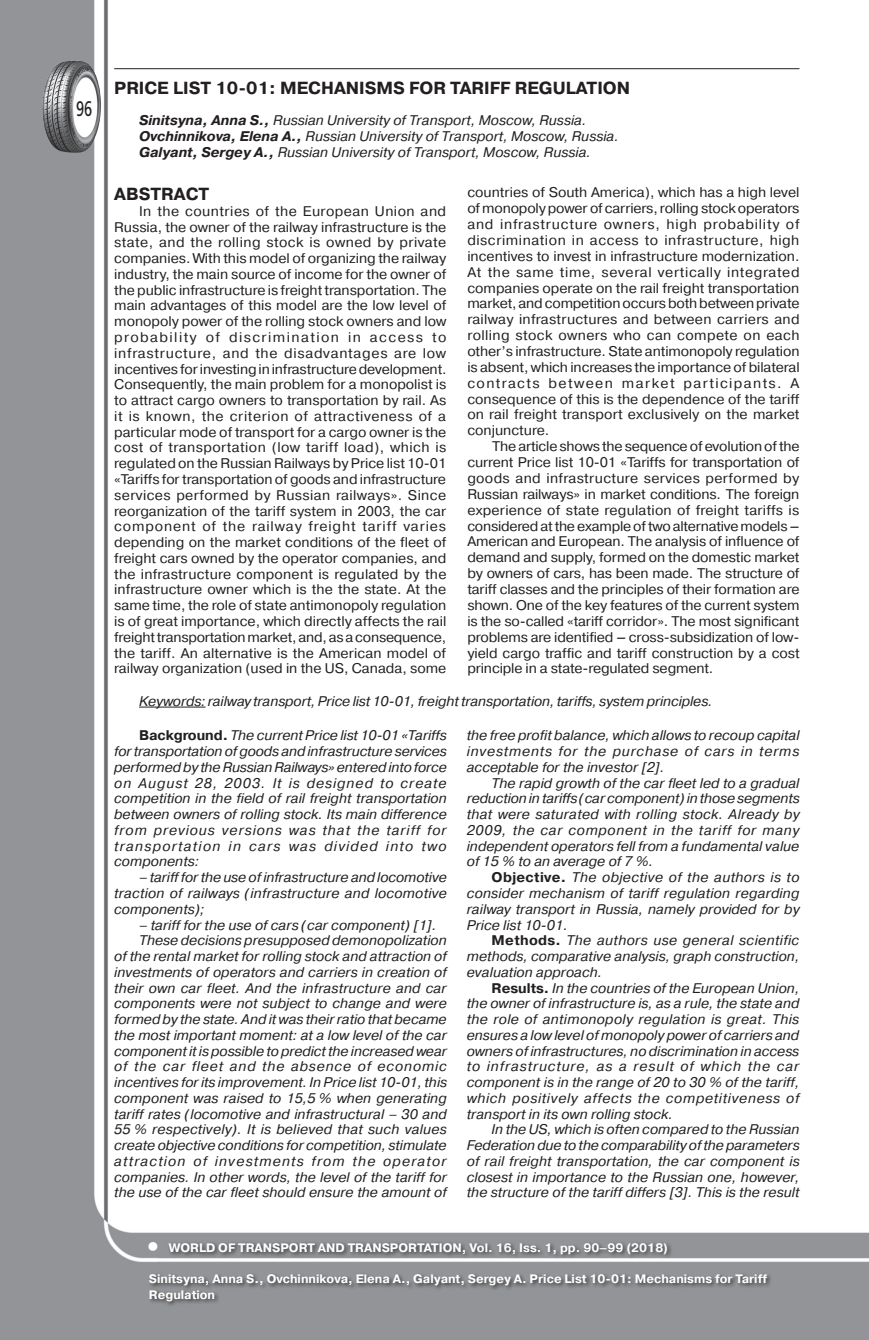
<style>
.page{position:relative;width:869px;height:1340px;background:#fff}
.page>*{position:absolute;margin:0;border:0;box-sizing:border-box;transform-origin:0 0}
.t1{font:700 24.5px "Pragmatica C";color:#fff}
.t2{font:21px "Free Set C";color:#231f20;scale:.7 1}
.zag_engl{font:700 17.5px "Pragmatica C";color:#231f20}
.Podzag{font:700 17.5px "Pragmatica C";color:#231f20}
.vrez_engl{font:italic 14px/15.8px "Pragmatica C";color:#231f20;text-align:justify}
.vrez_engl_priamoi{font:14px/15.8px "Pragmatica C";color:#231f20;text-align:justify}
.подвал_bottom{font:700 12.25px/15.8px "Pragmatica C";color:#fff}
.Подвал_топ{font:700 12.25px "Pragmatica C";color:#fff}
.s1{font-weight:700}
.s2{font-weight:700;font-style:italic}
.s3{font-weight:700;font-style:normal}
</style>
<div class="page">
<img style="left:0;top:0;width:868px;height:1339px">
<img style="left:42px;top:61px;width:33px;height:84px">
<hr style="left:114px;top:68px;width:685px;height:1px;background:#231f20">
<hr style="left:139px;top:706px;width:66px;height:1px;background:#231f20">
<div style="left:148px;top:1240px;width:625px;height:66px;background:#231f20;opacity:.75"></div>
<h2 class="t2" style="left:76px;top:97px;width:24px">96</h2>
<p class="zag_engl" style="left:114px;top:78px;width:517px">PRICE LIST 10-01: MECHANISMS FOR TARIFF REGULATION</p>
<p class="vrez_engl" style="left:139px;top:113px;width:449px"><span class="s1">Sinitsyna, Anna S.,</span> Russian University of Transport, Moscow, Russia.</p>
<p class="vrez_engl" style="left:139px;top:129px;width:481px"><span class="s1">Ovchinnikova, Elena A.,</span> Russian University of Transport, Moscow, Russia.</p>
<p class="vrez_engl" style="left:139px;top:144px;width:453px"><span class="s1">Galyant, Sergey A.,</span> Russian University of Transport, Moscow, Russia.</p>
<p class="Podzag" style="left:114px;top:184px;width:96px">ABSTRACT</p>
<p class="vrez_engl_priamoi" style="left:114px;top:203px;width:333px;text-indent:25px">In the countries of the European Union and Russia, the owner of the railway infrastructure is the state, and the rolling stock is owned by private companies. With this model of organizing the railway industry, the main source of income for the owner of the public infrastructure is freight transportation. The main advantages of this model are the low level of monopoly power of the rolling stock owners and low probability of discrimination in access to infrastructure, and the disadvantages are low incentives for investing in infrastructure development.<br>Consequently, the main problem for a monopolist is to attract cargo owners to transportation by rail. As it is known, the criterion of attractiveness of a particular mode of transport for a cargo owner is the cost of transportation (low tariff load), which is regulated on the Russian Railways by Price list 10-01 «Tariffs for transportation of goods and infrastructure services performed by Russian railways». Since reorganization of the tariff system in 2003, the car component of the railway freight tariff varies depending on the market conditions of the fleet of freight cars owned by the operator companies, and the infrastructure component is regulated by the infrastructure owner which is the the state. At the same time, the role of state antimonopoly regulation is of great importance, which directly affects the rail freight transportation market, and, as a consequence, the tariff. An alternative is the American model of railway organization (used in the US, Canada, some</p>
<p class="vrez_engl_priamoi" style="left:467px;top:185px;width:333px">countries of South America), which has a high level of monopoly power of carriers, rolling stock operators and infrastructure owners, high probability of discrimination in access to infrastructure, high incentives to invest in infrastructure modernization.<br>At the same time, several vertically integrated companies operate on the rail freight transportation market, and competition occurs both between private railway infrastructures and between carriers and rolling stock owners who can compete on each other’s infrastructure. State antimonopoly regulation is absent, which increases the importance of bilateral contracts between market participants. A consequence of this is the dependence of the tariff on rail freight transport exclusively on the market conjuncture.</p>
<p class="vrez_engl_priamoi" style="left:467px;top:438px;width:333px;text-indent:25px">The article shows the sequence of evolution of the current Price list 10-01 «Tariffs for transportation of goods and infrastructure services performed by Russian railways» in market conditions. The foreign experience of state regulation of freight tariffs is considered at the example of two alternative models <span class="s2">– </span>American and European. The analysis of influence of demand and supply, formed on the domestic market by owners of cars, has been made. The structure of tariff classes and the principles of their formation are shown. One of the key features of the current system is the so-called «tariff corridor». The most significant problems are identified <span class="s2">–</span> cross-subsidization of low&shy;yield cargo traffic and tariff construction by a cost principle in a state-regulated segment.</p>
<p class="vrez_engl" style="left:139px;top:693px;width:575px">Keywords: railway transport, Price list 10-01, freight transportation, tariffs, system principles.</p>
<p class="vrez_engl" style="left:114px;top:727px;width:334px;text-indent:25px"><span class="s3">Background.</span> The current Price list 10-01 «Tariffs for transportation of goods and infrastructure services performed by the Russian Railways» entered into force on August 28, 2003. It is designed to create competition in the field of rail freight transportation between owners of rolling stock. Its main difference from previous versions was that the tariff for transportation in cars was divided into two components:</p>
<p class="vrez_engl" style="left:114px;top:869px;width:334px;text-indent:25px">– tariff for the use of infrastructure and locomotive traction of railways (infrastructure and locomotive components);</p>
<p class="vrez_engl" style="left:139px;top:916px;width:299px">– tariff for the use of cars (car component) [1].</p>
<p class="vrez_engl" style="left:114px;top:932px;width:334px;text-indent:25px">These decisions presupposed demonopolization of the rental market for rolling stock and attraction of investments of operators and carriers in creation of their own car fleet. And the infrastructure and car components were not subject to change and were formed by the state. And it was their ratio that became the most important moment: at a low level of the car component it is possible to predict the increased wear of the car fleet and the absence of economic incentives for its improvement. In Price list 10-01, this component was raised to 15,5 % when generating tariff rates (locomotive and infrastructural – 30 and 55 % respectively). It is believed that such values create objective conditions for competition, stimulate attraction of investments from the operator companies. In other words, the level of the tariff for the use of the car fleet should ensure the amount of</p>
<p class="vrez_engl" style="left:466px;top:727px;width:334px">the free profit balance, which allows to recoup capital investments for the purchase of cars in terms acceptable for the investor [2].</p>
<p class="vrez_engl" style="left:466px;top:775px;width:334px;text-indent:25px">The rapid growth of the car fleet led to a gradual reduction in tariffs (car component) in those segments that were saturated with rolling stock. Already by 2009, the car component in the tariff for many independent operators fell from a fundamental value of 15 % to an average of 7 %.</p>
<p class="vrez_engl" style="left:466px;top:869px;width:334px;text-indent:25px"><span class="s3">Objective.</span> The objective of the authors is to consider mechanism of tariff regulation regarding railway transport in Russia, namely provided for by Price list 10-01.</p>
<p class="vrez_engl" style="left:466px;top:932px;width:334px;text-indent:25px"><span class="s3">Methods.</span> The authors use general scientific methods, comparative analysis, graph construction, evaluation approach.</p>
<p class="vrez_engl" style="left:466px;top:979px;width:334px;text-indent:25px"><span class="s3">Results.</span> In the countries of the European Union, the owner of infrastructure is, as a rule, the state and the role of antimonopoly regulation is great. This ensures a low level of monopoly power of carriers and owners of infrastructures, no discrimination in access to infrastructure, as a result of which the car component is in the range of 20 to 30 % of the tariff, which positively affects the competitiveness of transport in its own rolling stock.</p>
<p class="vrez_engl" style="left:466px;top:1121px;width:334px;text-indent:25px">In the US, which is often compared to the Russian Federation due to the comparability of the parameters of rail freight transportation, the car component is closest in importance to the Russian one, however, the structure of the tariff differs [3]. This is the result</p>
<h1 class="t1" style="left:145px;top:1232px;width:18px">•</h1>
<p class="Подвал_топ" style="left:169px;top:1241px;width:500px">WORLD OF TRANSPORT AND TRANSPORTATION, Vol. 16, Iss. 1, pp. 90–99 (2018)</p>
<p class="подвал_bottom" style="left:149px;top:1270px;width:619px">Sinitsyna, Anna S., Ovchinnikova, Elena A., Galyant, Sergey A. Price List 10-01: Mechanisms for Tariff<br>Regulation</p>
</div>
